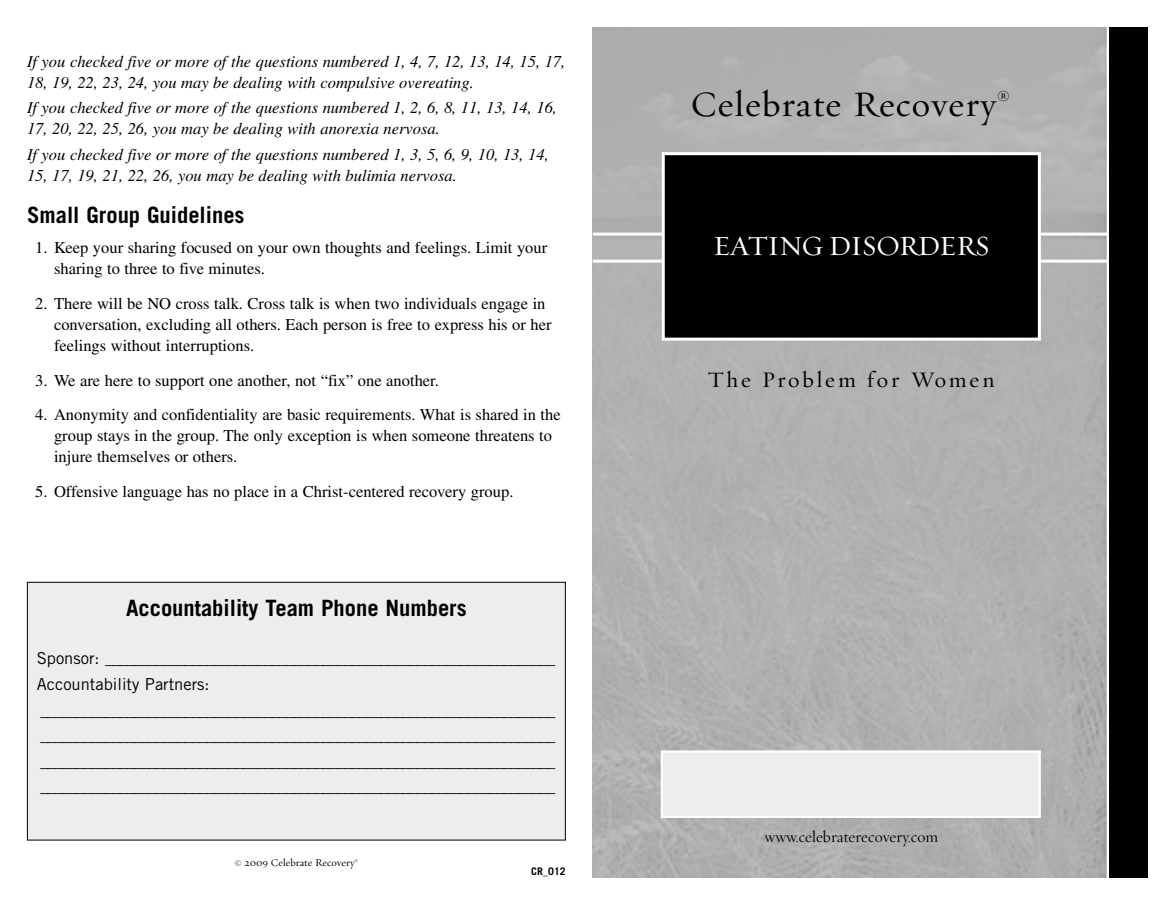
<style>
.page{position:relative;width:1175px;height:905px;background:#fff}
.page>*{position:absolute;margin:0;border:0;box-sizing:border-box;transform-origin:0 0}
.t1{font:36px "Requiem Text HTF Roman";letter-spacing:.03em;color:#000}
.t2{font:27.9px "Requiem Text HTF Roman";letter-spacing:-.03em;color:#fff}
.t3{font:700 22.5px "Trade Gothic LT Std";color:#000}
.t4{font:22.35px "Requiem Text HTF Roman";letter-spacing:.125em;color:#000}
.t5{font:16.5px/21px "Times LT Std";color:#000}
.t6{font:16.5px/25.5px "Trade Gothic LT Std";color:#000}
.t7{font:italic 16.5px/21px "Times LT Std";color:#000}
.t8{font:16.5px "Requiem Display HTF Roman";color:#000}
.t9{font:10.5px "Requiem Text HTF Roman";color:#000}
.t10{font:700 10.5px "Trade Gothic LT Std";color:#000}
</style>
<div class="page">
<div style="left:592px;top:27px;width:556px;height:851px;background:#000"></div>
<div style="left:592px;top:27px;width:516px;height:851px;background:#b1b1b1"></div>
<svg style="left:592px;top:232px;width:516px;height:4px"></svg>
<hr style="left:592px;top:260px;width:516px;height:2px;background:#fff">
<div style="left:664px;top:155px;width:373px;height:182px;background:#000"></div>
<div style="left:662px;top:152px;width:378px;height:188px;border:3px solid #fff"></div>
<div style="left:663px;top:752px;width:375px;height:63px;background:#ededed"></div>
<div style="left:661px;top:750px;width:379px;height:68px;border:2px solid #fff"></div>
<div style="left:28px;top:582px;width:537px;height:257px;background:#ededed"></div>
<div style="left:27px;top:582px;width:539px;height:258px;border:1px solid #000"></div>
<p class="t7" style="left:27px;top:51px;width:540px">If you checked five or more of the questions numbered 1, 4, 7, 12, 13, 14, 15, 17,<br>18, 19, 22, 23, 24, you may be dealing with compulsive overeating.</p>
<p class="t7" style="left:27px;top:97px;width:531px">If you checked five or more of the questions numbered 1, 2, 6, 8, 11, 13, 14, 16,<br>17, 20, 22, 25, 26, you may be dealing with anorexia nervosa.</p>
<p class="t7" style="left:27px;top:144px;width:523px">If you checked five or more of the questions numbered 1, 3, 5, 6, 9, 10, 13, 14,<br>15, 17, 19, 21, 22, 26, you may be dealing with bulimia nervosa.</p>
<h3 class="t3" style="left:27px;top:201px;width:219px">Small Group Guidelines</h3>
<p class="t5" style="left:54px;top:237px;width:495px;text-indent:-19px">1. Keep your sharing focused on your own thoughts and feelings. Limit your sharing to three to five minutes.</p>
<p class="t5" style="left:54px;top:293px;width:499px;text-indent:-19px">2. There will be NO cross talk. Cross talk is when two individuals engage in conversation, excluding all others. Each person is free to express his or her feelings without interruptions.</p>
<p class="t5" style="left:35px;top:369px;width:405px">3. We are here to support one another, not “fix” one another.</p>
<p class="t5" style="left:54px;top:404px;width:508px;text-indent:-19px">4. Anonymity and confidentiality are basic requirements. What is shared in the group stays in the group. The only exception is when someone threatens to injure themselves or others.</p>
<p class="t5" style="left:35px;top:480px;width:480px">5. Offensive language has no place in a Christ-centered recovery group.</p>
<h3 class="t3" style="left:126px;top:594px;width:342px">Accountability Team Phone Numbers</h3>
<p class="t6" style="left:37px;top:645px;width:520px">Sponsor: ______________________________________________________________ Accountability Partners: _______________________________________________________________________ _______________________________________________________________________ _______________________________________________________________________ _______________________________________________________________________</p>
<p class="t9" style="left:234px;top:856px;width:125px">© 2009 Celebrate Recovery<sup>®</sup></p>
<p class="t10" style="left:531px;top:864px;width:36px">CR_012</p>
<h1 class="t1" style="left:690px;top:82px;width:321px">Celebrate Recovery<sup>®</sup></h1>
<h2 class="t2" style="left:713px;top:229px;width:278px">EATING DISORDERS</h2>
<h3 class="t4" style="left:707px;top:367px;width:288px">The Problem for Women</h3>
<p class="t8" style="left:764px;top:827px;width:175px">www.celebraterecovery.com</p>
</div>
